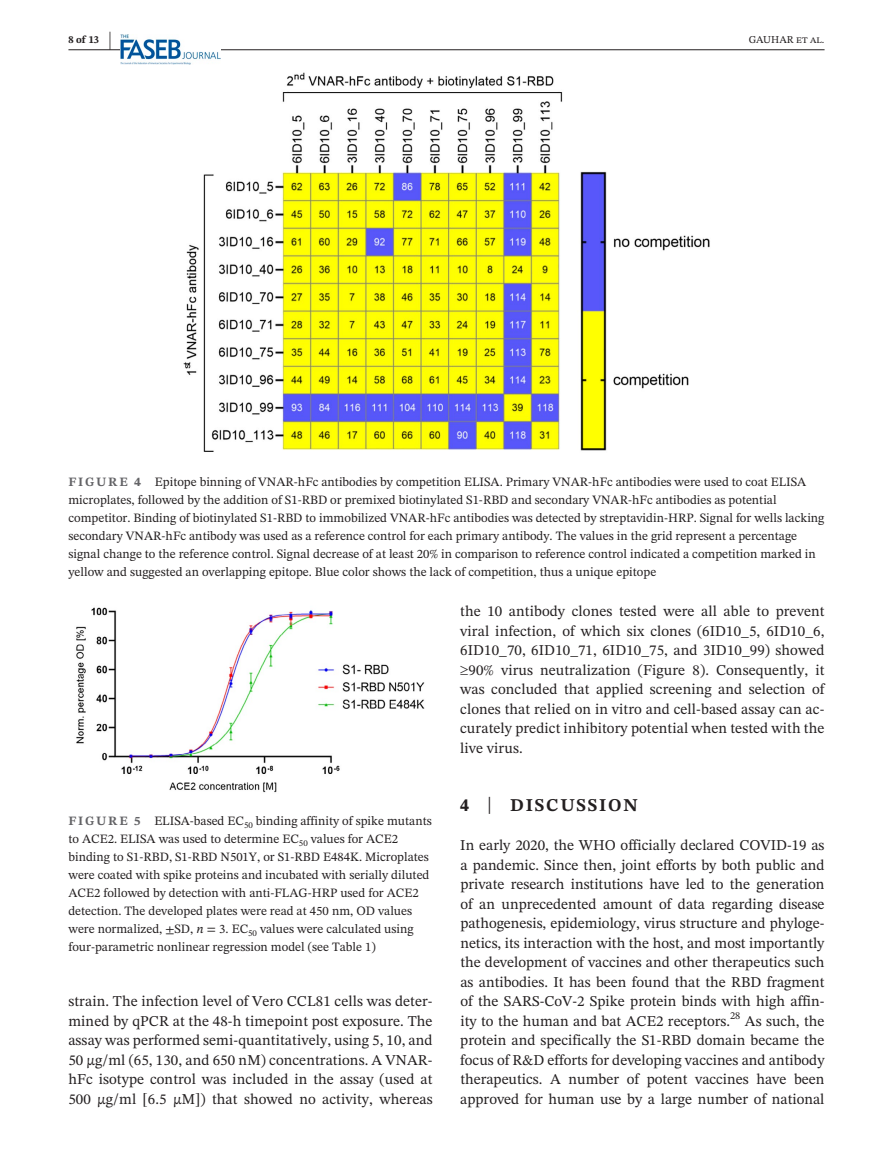
<style>
.page{position:relative;width:893px;height:1174px;background:#fff}
.page>*{position:absolute;margin:0;border:0;box-sizing:border-box;transform-origin:0 0}
.t1{font:700 18px "STIX Two Text";letter-spacing:.1em;color:#231f20}
.t2{font:15px/19.5px "STIX Two Text";letter-spacing:.005em;color:#231f20;text-align:justify}
.t3{font:12.75px/18px "STIX Two Text";color:#231f20}
.t4{font:10.5px "STIX Two Text";color:#231f20}
.t5{font:700 10.5px "STIX Two Text";color:#231f20}
.s1{font-size:21px}
.s2{font-weight:700;color:#636366}
.s3{font-style:italic}
.s4{font-weight:400;font-size:23.7px}
</style>
<div class="page">
<hr style="left:68px;top:49px;width:756px;height:1px;background:#231f20">
<img style="left:121px;top:35px;width:99px;height:30px">
<img style="left:183px;top:72px;width:527px;height:380px">
<img style="left:76px;top:607px;width:349px;height:186px">
<p class="t5" style="left:68px;top:32px;width:44px">8 of 13 <span class="s1">|</span></p>
<p class="t4" style="left:749px;top:32px;width:77px">GAUHAR et al.</p>
<p class="t3" style="left:68px;top:472px;width:757px"><span class="s2">FIGURE 4</span> Epitope binning of VNAR-hFc antibodies by competition ELISA. Primary VNAR-hFc antibodies were used to coat ELISA microplates, followed by the addition of S1-RBD or premixed biotinylated S1-RBD and secondary VNAR-hFc antibodies as potential competitor. Binding of biotinylated S1-RBD to immobilized VNAR-hFc antibodies was detected by streptavidin-HRP. Signal for wells lacking secondary VNAR-hFc antibody was used as a reference control for each primary antibody. The values in the grid represent a percentage signal change to the reference control. Signal decrease of at least 20% in comparison to reference control indicated a competition marked in yellow and suggested an overlapping epitope. Blue color shows the lack of competition, thus a unique epitope</p>
<p class="t3" style="left:68px;top:812px;width:365px"><span class="s2">FIGURE 5</span> ELISA-based EC<sub>50</sub> binding affinity of spike mutants to ACE2. ELISA was used to determine EC<sub>50</sub> values for ACE2 binding to S1-RBD, S1-RBD N501Y, or S1-RBD E484K. Microplates were coated with spike proteins and incubated with serially diluted ACE2 followed by detection with anti-FLAG-HRP used for ACE2 detection. The developed plates were read at 450 nm, OD values were normalized, ±SD, <span class="s3">n</span> = 3. EC<sub>50</sub> values were calculated using four-parametric nonlinear regression model (see Table 1)</p>
<p class="t2" style="left:68px;top:991px;width:366px">strain. The infection level of Vero CCL81 cells was deter&shy;mined by qPCR at the 48-h timepoint post exposure. The assay was performed semi-quantitatively, using 5, 10, and 50 µg/ml (65, 130, and 650 nM) concentrations. A VNAR&shy;hFc isotype control was included in the assay (used at 500 µg/ml [6.5 µM]) that showed no activity, whereas</p>
<p class="t2" style="left:460px;top:601px;width:366px">the 10 antibody clones tested were all able to prevent viral infection, of which six clones (6ID10_5, 6ID10_6, 6ID10_70, 6ID10_71, 6ID10_75, and 3ID10_99) showed ≥90% virus neutralization (Figure 8). Consequently, it was concluded that applied screening and selection of clones that relied on in vitro and cell-based assay can ac&shy;curately predict inhibitory potential when tested with the live virus.</p>
<p class="t1" style="left:460px;top:792px;width:179px">4 <span class="s4">|</span> DISCUSSION</p>
<p class="t2" style="left:460px;top:835px;width:366px">In early 2020, the WHO officially declared COVID-19 as a pandemic. Since then, joint efforts by both public and private research institutions have led to the generation of an unprecedented amount of data regarding disease pathogenesis, epidemiology, virus structure and phyloge&shy;netics, its interaction with the host, and most importantly the development of vaccines and other therapeutics such as antibodies. It has been found that the RBD fragment of the SARS-CoV-2 Spike protein binds with high affin&shy;ity to the human and bat ACE2 receptors.</p>
<p class="t4" style="left:730px;top:1008px;width:12px">28</p>
<p class="t2" style="left:460px;top:1011px;width:366px;text-indent:285px">As such, the protein and specifically the S1-RBD domain became the focus of R&amp;D efforts for developing vaccines and antibody therapeutics. A number of potent vaccines have been approved for human use by a large number of national</p>
</div>
